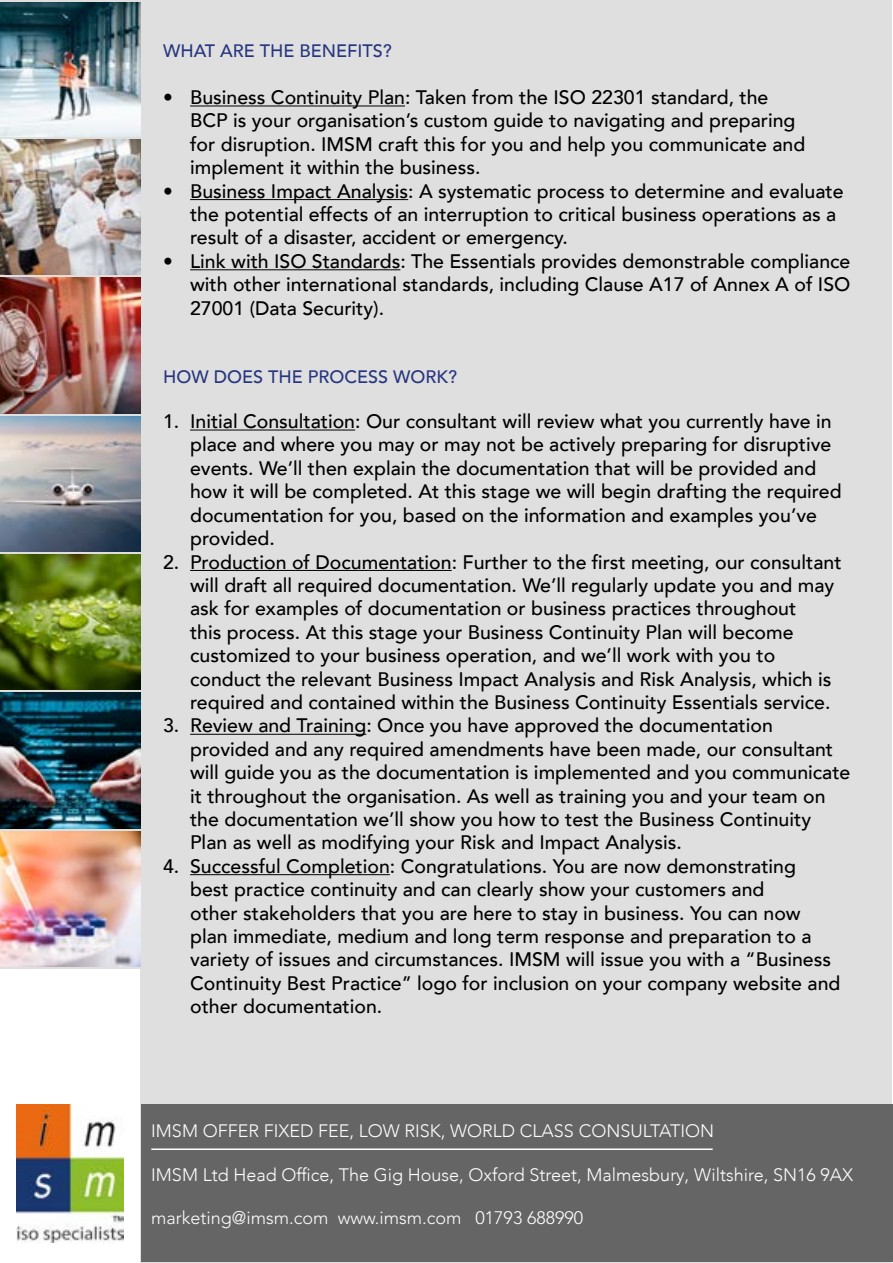
<style>
.page{position:relative;width:893px;height:1263px;background:#fff}
.page>*{position:absolute;margin:0;border:0;box-sizing:border-box;transform-origin:0 0}
.t1{font:500 19.5px/23.4px "Avenir LT";color:#000}
.t2{font:300 18px "Avenir LT Com";color:#fff}
.t3{font:300 18px "Avenir LT Std";color:#fff}
.t4{font:500 18px "Avenir LT";color:#273680}
</style>
<div class="page">
<div style="left:141px;top:0;width:751px;height:1262px;background:#dfdfdf"></div>
<img style="left:17px;top:1104px;width:106px;height:138px">
<img style="left:0;top:2px;width:141px;height:965px">
<div style="left:142px;top:1104px;width:751px;height:158px;background:#656565"></div>
<hr style="left:190px;top:105px;width:215px;height:1px;background:#000">
<hr style="left:190px;top:199px;width:218px;height:1px;background:#000">
<hr style="left:190px;top:269px;width:210px;height:1px;background:#000">
<hr style="left:190px;top:429px;width:165px;height:1px;background:#000">
<hr style="left:190px;top:570px;width:262px;height:1px;background:#000">
<hr style="left:190px;top:734px;width:176px;height:1px;background:#000">
<hr style="left:190px;top:874px;width:200px;height:1px;background:#000">
<hr style="left:0;top:967px;width:141px;height:2px;background:#dfdfdf">
<hr style="left:151px;top:1148px;width:562px;height:2px;background:#fff">
<hr style="left:0;top:829px;width:141px;height:2px;background:#dfdfdf">
<hr style="left:0;top:690px;width:141px;height:2px;background:#dfdfdf">
<hr style="left:0;top:552px;width:141px;height:2px;background:#dfdfdf">
<hr style="left:0;top:414px;width:141px;height:1px;background:#dfdfdf">
<hr style="left:0;top:275px;width:141px;height:1px;background:#dfdfdf">
<hr style="left:0;top:137px;width:141px;height:2px;background:#dfdfdf">
<hr style="left:0;top:0;width:141px;height:2px;background:#dfdfdf">
<p class="t4" style="left:163px;top:41px;width:230px">WHAT ARE THE BENEFITS?</p>
<p class="t1" style="left:190px;top:86px;width:617px;text-indent:-27px">• Business Continuity Plan: Taken from the ISO 22301 standard, the BCP is your organisation’s custom guide to navigating and preparing for disruption. IMSM craft this for you and help you communicate and implement it within the business.</p>
<p class="t1" style="left:190px;top:180px;width:655px;text-indent:-27px">• Business Impact Analysis: A systematic process to determine and evaluate the potential effects of an interruption to critical business operations as a result of a disaster, accident or emergency.</p>
<p class="t1" style="left:190px;top:250px;width:662px;text-align:justify;text-indent:-27px">• Link with ISO Standards: The Essentials provides demonstrable compliance with other international standards, including Clause A17 of Annex A of ISO 27001 (Data Security).</p>
<p class="t4" style="left:163px;top:366px;width:295px">HOW DOES THE PROCESS WORK?</p>
<p class="t1" style="left:190px;top:410px;width:653px;text-indent:-27px">1. Initial Consultation: Our consultant will review what you currently have in place and where you may or may not be actively preparing for disruptive events. We’ll then explain the documentation that will be provided and how it will be completed. At this stage we will begin drafting the required documentation for you, based on the information and examples you’ve provided.</p>
<p class="t1" style="left:190px;top:550px;width:653px;text-indent:-27px">2. Production of Documentation: Further to the first meeting, our consultant will draft all required documentation. We’ll regularly update you and may ask for examples of documentation or business practices throughout<br>this process. At this stage your Business Continuity Plan will become customized to your business operation, and we’ll work with you to conduct the relevant Business Impact Analysis and Risk Analysis, which is required and contained within the Business Continuity Essentials service.</p>
<p class="t1" style="left:190px;top:714px;width:662px;text-indent:-27px">3. Review and Training: Once you have approved the documentation provided and any required amendments have been made, our consultant will guide you as the documentation is implemented and you communicate it throughout the organisation. As well as training you and your team on the documentation we’ll show you how to test the Business Continuity Plan as well as modifying your Risk and Impact Analysis.</p>
<p class="t1" style="left:190px;top:855px;width:652px;text-indent:-27px">4. Successful Completion: Congratulations. You are now demonstrating<br>best practice continuity and can clearly show your customers and<br>other stakeholders that you are here to stay in business. You can now plan immediate, medium and long term response and preparation to a variety of issues and circumstances. IMSM will issue you with a “Business Continuity Best Practice” logo for inclusion on your company website and other documentation.</p>
<p class="t2" style="left:151px;top:1120px;width:564px">IMSM OFFER FIXED FEE, LOW RISK, WORLD CLASS CONSULTATION</p>
<p class="t2" style="left:151px;top:1164px;width:703px">IMSM Ltd Head Office, The Gig House, Oxford Street, Malmesbury, Wiltshire, SN16 9AX</p>
<p class="t3" style="left:151px;top:1207px;width:433px">marketing@imsm.com www.imsm.com 01793 688990</p>
</div>
